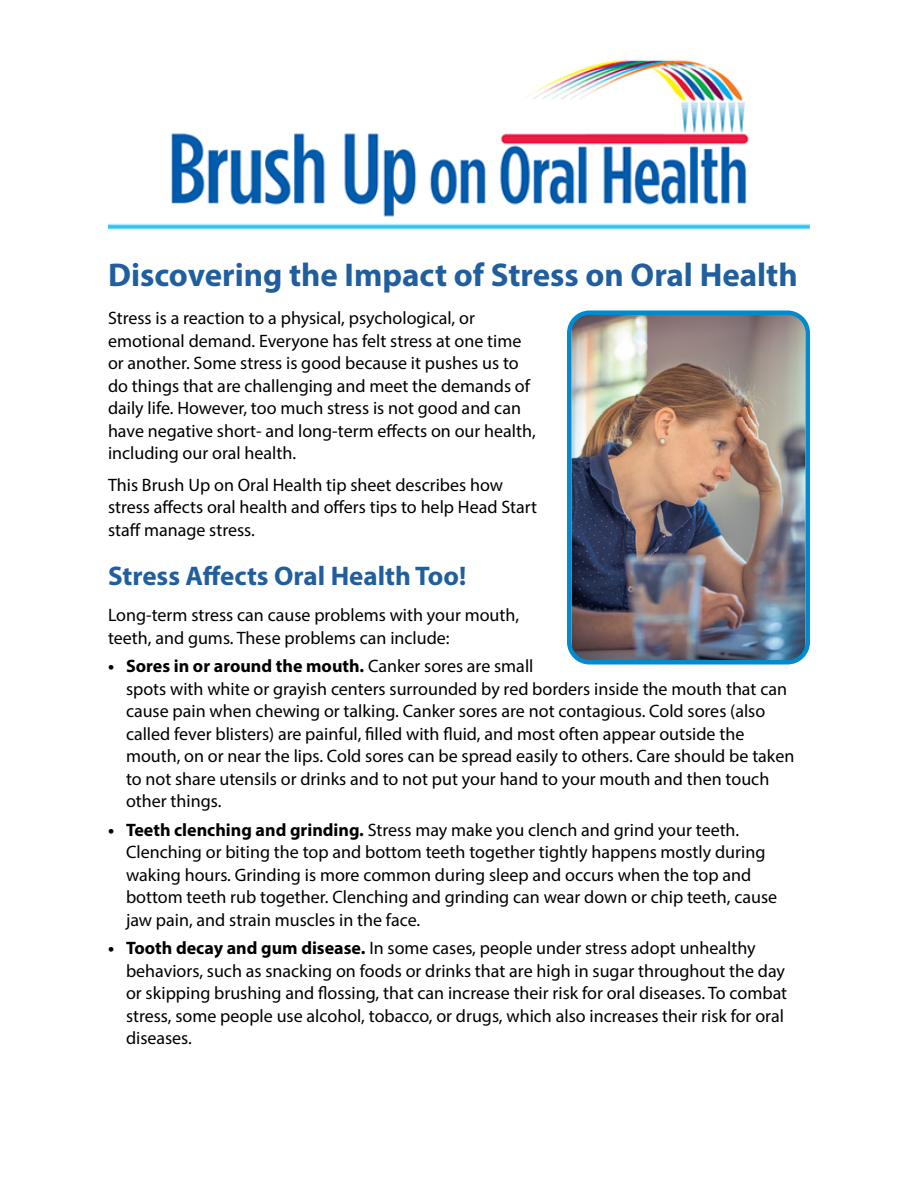
<style>
.page{position:relative;width:918px;height:1188px;background:#fff}
.page>*{position:absolute;margin:0;border:0;box-sizing:border-box;transform-origin:0 0}
.t1{font:700 33px "Myriad Pro";color:#215e9e}
.Heading_1{font:700 27px "Myriad Pro";color:#215e9e}
.Body_text{font:18px/22.5px "Myriad Pro";color:#000}
.s1{font-weight:700}
</style>
<div class="page">
<img style="left:108px;top:60px;width:702px;height:170px">
<img style="left:572px;top:315px;width:233px;height:344px">
<div style="left:567px;top:310px;width:243px;height:354px;border:4px solid #008bce;border-radius:20px"></div>
<h1 class="t1" style="left:108px;top:253px;width:691px">Discovering the Impact of Stress on Oral Health</h1>
<p class="Body_text" style="left:108px;top:306px;width:429px">Stress is a reaction to a physical, psychological, or emotional demand. Everyone has felt stress at one time or another. Some stress is good because it pushes us to do things that are challenging and meet the demands of daily life. However, too much stress is not good and can have negative short- and long-term effects on our health, including our oral health.</p>
<p class="Body_text" style="left:108px;top:473px;width:431px">This Brush Up on Oral Health tip sheet describes how stress affects oral health and offers tips to help Head Start staff manage stress.</p>
<h2 class="Heading_1" style="left:108px;top:558px;width:360px">Stress Affects Oral Health Too!</h2>
<p class="Body_text" style="left:108px;top:603px;width:413px">Long-term stress can cause problems with your mouth, teeth, and gums. These problems can include:</p>
<p class="Body_text" style="left:126px;top:654px;width:670px;text-indent:-18px"><span class="s1">• Sores in or around the mouth.</span> Canker sores are small<br>spots with white or grayish centers surrounded by red borders inside the mouth that can cause pain when chewing or talking. Canker sores are not contagious. Cold sores (also called fever blisters) are painful, filled with fluid, and most often appear outside the mouth, on or near the lips. Cold sores can be spread easily to others. Care should be taken to not share utensils or drinks and to not put your hand to your mouth and then touch other things.</p>
<p class="Body_text" style="left:126px;top:818px;width:653px;text-indent:-18px"><span class="s1">• Teeth clenching and grinding.</span> Stress may make you clench and grind your teeth.<br>Clenching or biting the top and bottom teeth together tightly happens mostly during waking hours. Grinding is more common during sleep and occurs when the top and bottom teeth rub together. Clenching and grinding can wear down or chip teeth, cause jaw pain, and strain muscles in the face.</p>
<p class="Body_text" style="left:126px;top:936px;width:663px;text-indent:-18px"><span class="s1">• Tooth decay and gum disease.</span> In some cases, people under stress adopt unhealthy behaviors, such as snacking on foods or drinks that are high in sugar throughout the day or skipping brushing and flossing, that can increase their risk for oral diseases. To combat stress, some people use alcohol, tobacco, or drugs, which also increases their risk for oral diseases.</p>
</div>
